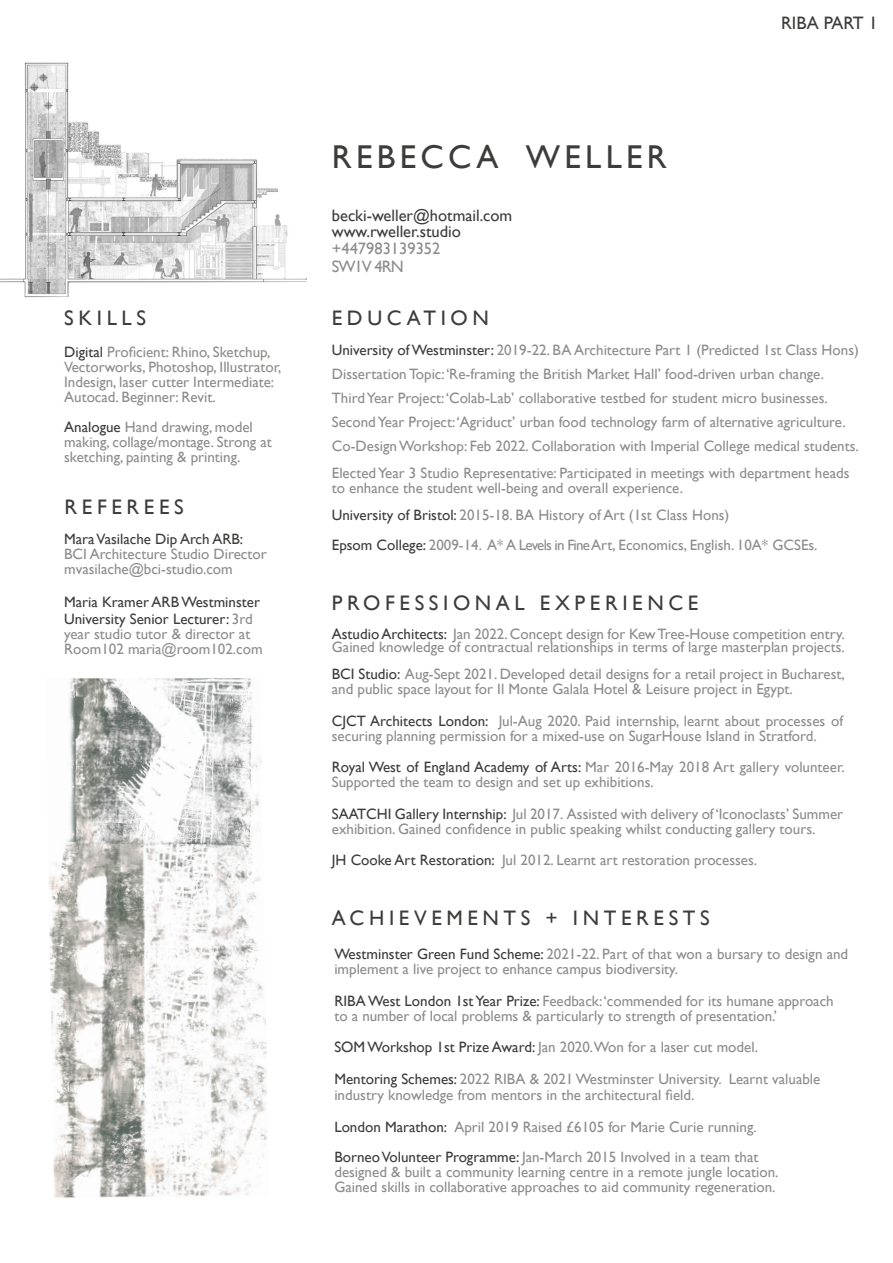
<style>
.page{position:relative;width:893px;height:1263px;background:#fff}
.page>*{position:absolute;margin:0;border:0;box-sizing:border-box;transform-origin:0 0}
.t1{font:33px "Gill Sans";letter-spacing:.13em;color:#3c3c3b}
.t2{font:21px "Gill Sans";letter-spacing:.22em;color:#3c3c3b}
.t3{font:18px "Gill Sans";color:#3c3c3b}
.t4{font:16.5px/16.5px "Gill Sans";color:#3c3c3b}
.t5{font:16.5px/18px "Gill Sans";color:#8c8c8b}
.t6{font:15px/15px "Gill Sans";color:#8c8c8b}
.t7{font:15px/16.5px "Gill Sans";color:#3c3c3b}
.s1{color:#3c3c3b}
.s2{color:#8c8c8b}
</style>
<div class="page">
<img style="left:0;top:62px;width:306px;height:236px">
<img style="left:49px;top:678px;width:218px;height:520px">
<h2 class="t2" style="left:64px;top:306px;width:83px">SKILLS</h2>
<p class="t6" style="left:64px;top:345px;width:219px"><span class="s1">Digital</span> Proficient: Rhino, Sketchup, Vectorworks, Photoshop, Illustrator, Indesign, laser cutter Intermediate:<br>Autocad. Beginner: Revit.</p>
<p class="t6" style="left:64px;top:420px;width:209px"><span class="s1">Analogue</span> Hand drawing, model making, collage/montage. Strong at sketching, painting &amp; printing.</p>
<h2 class="t2" style="left:65px;top:495px;width:121px">REFEREES</h2>
<p class="t7" style="left:64px;top:531px;width:180px">Mara Vasilache Dip Arch ARB:</p>
<p class="t6" style="left:64px;top:547px;width:204px">BCI Architecture Studio Director mvasilache@bci-studio.com</p>
<p class="t7" style="left:64px;top:594px;width:197px">Maria Kramer ARB Westminster<br>University Senior Lecturer: <span class="s2">3rd</span></p>
<p class="t6" style="left:64px;top:626px;width:200px">year studio tutor &amp; director at<br>Room102 maria@room102.com</p>
<h1 class="t1" style="left:332px;top:138px;width:337px">REBECCA WELLER</h1>
<p class="t4" style="left:332px;top:207px;width:182px">becki-weller@hotmail.com www.rweller.studio</p>
<p class="t5" style="left:332px;top:240px;width:110px">+447983139352<br>SW1V 4RN</p>
<p class="t3" style="left:781px;top:13px;width:98px">RIBA PART 1</p>
<h2 class="t2" style="left:332px;top:306px;width:158px">EDUCATION</h2>
<p class="t6" style="left:332px;top:338px;width:529px;line-height:24px"><span class="s1">University of Westminster:</span> 2019-22. BA Architecture Part 1 (Predicted 1st Class Hons)<br>Dissertation Topic: ‘Re-framing the British Market Hall’ food-driven urban change.<br>Third Year Project: ‘Colab-Lab’ collaborative testbed for student micro businesses.<br>Second Year Project: ‘Agriduct’ urban food technology farm of alternative agriculture.<br>Co-Design Workshop: Feb 2022. Collaboration with Imperial College medical students.</p>
<p class="t6" style="left:332px;top:466px;width:519px">Elected Year 3 Studio Representative: Participated in meetings with department heads to enhance the student well-being and overall experience.</p>
<p class="t6" style="left:332px;top:500px;width:487px;line-height:30px"><span class="s1">University of Bristol:</span> 2015-18. BA History of Art (1st Class Hons)<br><span class="s1">Epsom College:</span> 2009-14. A* A Levels in Fine Art, Economics, English. 10A* GCSEs.</p>
<h2 class="t2" style="left:332px;top:590px;width:368px">PROFESSIONAL EXPERIENCE</h2>
<p class="t6" style="left:332px;top:627px;width:514px;line-height:13.5px"><span class="s1">Astudio Architects:</span> Jan 2022. Concept design for Kew Tree-House competition entry.<br>Gained knowledge of contractual relationships in terms of large masterplan projects.</p>
<p class="t6" style="left:332px;top:667px;width:514px"><span class="s1">BCI Studio:</span> Aug-Sept 2021. Developed detail designs for a retail project in Bucharest, and public space layout for Il Monte Galala Hotel &amp; Leisure project in Egypt.</p>
<p class="t6" style="left:332px;top:713px;width:513px"><span class="s1">CJCT Architects London:</span> Jul-Aug 2020. Paid internship, learnt about processes of securing planning permission for a mixed-use on SugarHouse Island in Stratford.</p>
<p class="t6" style="left:332px;top:760px;width:514px"><span class="s1">Royal West of England Academy of Arts:</span> Mar 2016-May 2018 Art gallery volunteer.<br>Supported the team to design and set up exhibitions.</p>
<p class="t6" style="left:332px;top:806px;width:513px"><span class="s1">SAATCHI Gallery Internship:</span> Jul 2017. Assisted with delivery of ‘Iconoclasts’ Summer exhibition. Gained confidence in public speaking whilst conducting gallery tours.</p>
<p class="t6" style="left:332px;top:853px;width:427px"><span class="s1">JH Cooke Art Restoration:</span> Jul 2012. Learnt art restoration processes.</p>
<h2 class="t2" style="left:332px;top:906px;width:380px">ACHIEVEMENTS + INTERESTS</h2>
<p class="t6" style="left:334px;top:947px;width:515px"><span class="s1">Westminster Green Fund Scheme:</span> 2021-22. Part of that won a bursary to design and implement a live project to enhance campus biodiversity.</p>
<p class="t6" style="left:334px;top:993px;width:501px"><span class="s1">RIBA West London 1st Year Prize:</span> Feedback: ‘commended for its humane approach to a number of local problems &amp; particularly to strength of presentation.’</p>
<p class="t6" style="left:334px;top:1032px;width:487px;line-height:31.5px"><span class="s1">SOM Workshop 1st Prize Award:</span> Jan 2020.Won for a laser cut model.<br><span class="s1">Mentoring Schemes:</span> 2022 RIBA &amp; 2021 Westminster University. Learnt valuable</p>
<p class="t6" style="left:334px;top:1080px;width:424px;line-height:31.5px">industry knowledge from mentors in the architectural field.<br><span class="s1">London Marathon:</span> April 2019 Raised £6105 for Marie Curie running.</p>
<p class="t6" style="left:334px;top:1149px;width:446px"><span class="s1">Borneo Volunteer Programme:</span> Jan-March 2015 Involved in a team that designed &amp; built a community learning centre in a remote jungle location.<br>Gained skills in collaborative approaches to aid community regeneration.</p>
</div>
